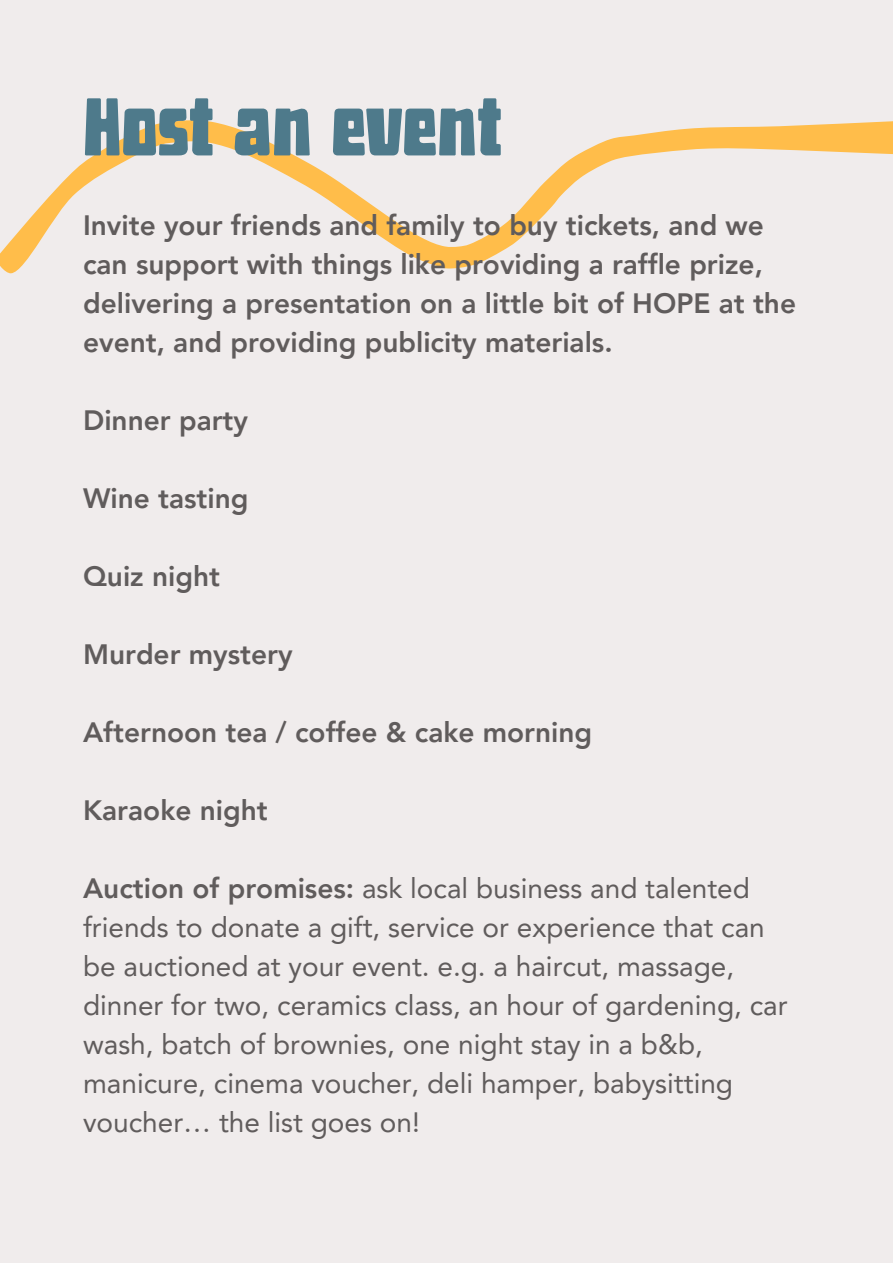
<style>
.page{position:relative;width:893px;height:1263px;background:#fff}
.page>*{position:absolute;margin:0;border:0;box-sizing:border-box;transform-origin:0 0}
.t1{font:80px "Muralista";color:#4e7a8b}
.t2{font:28px/39px "Avenir LT Pro";color:#605c5c}
.t3{font:800 28px/39px "Avenir LT Pro";color:#605c5c}
.s1{font-weight:800}
</style>
<div class="page">
<div style="left:0;top:0;width:892px;height:1263px;background:#f0ecec"></div>
<svg style="left:0;top:120px;width:892px;height:153px"></svg>
<p class="t1" style="left:83px;top:95px;width:420px">Host an event</p>
<h1 class="t3" style="left:83px;top:208px;width:714px">Invite your friends and family to buy tickets, and we can support with things like providing a raffle prize, delivering a presentation on a little bit of HOPE at the event, and providing publicity materials.</h1>
<h2 class="t3" style="left:83px;top:403px;width:166px">Dinner party</h2>
<h2 class="t3" style="left:83px;top:481px;width:167px">Wine tasting</h2>
<h2 class="t3" style="left:83px;top:559px;width:138px">Quiz night</h2>
<h2 class="t3" style="left:83px;top:637px;width:211px">Murder mystery</h2>
<h2 class="t3" style="left:83px;top:715px;width:510px">Afternoon tea / coffee &amp; cake morning</h2>
<h2 class="t3" style="left:83px;top:793px;width:186px">Karaoke night</h2>
<h2 class="t2" style="left:83px;top:871px;width:706px"><span class="s1">Auction of promises:</span> ask local business and talented friends to donate a gift, service or experience that can be auctioned at your event. e.g. a haircut, massage, dinner for two, ceramics class, an hour of gardening, car wash, batch of brownies, one night stay in a b&amp;b, manicure, cinema voucher, deli hamper, babysitting voucher… the list goes on!</h2>
</div>
